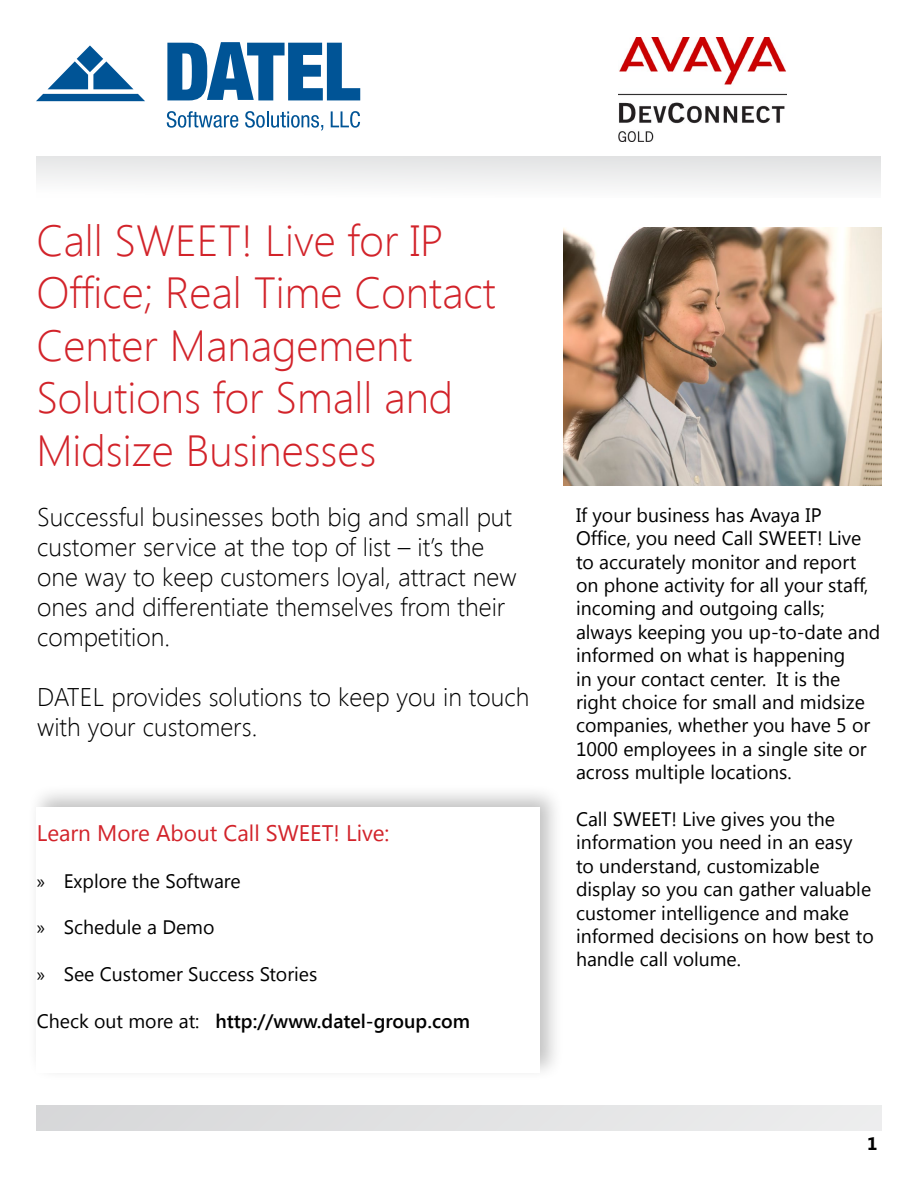
<style>
.page{position:relative;width:918px;height:1188px;background:#fff}
.page>*{position:absolute;margin:0;border:0;box-sizing:border-box;transform-origin:0 0}
.t1{font:300 43.5px/52.5px "Segoe UI";color:#d2232a}
.t2{font:300 25.5px/30px "Segoe UI";color:#000}
.t3{font:22.5px "Segoe UI";color:#d2232a}
.t4{font:19.5px/23.4px "Segoe UI";color:#000}
.t5{font:600 19.5px "Segoe UI";color:#000}
.t6{font:700 18px "Segoe UI";color:#000}
.s1{font-family:"Myriad Pro"}
.s2{font-weight:400}
</style>
<div class="page">
<img style="left:564px;top:227px;width:318px;height:258px">
<div style="left:37px;top:157px;width:844px;height:41px;background:linear-gradient(to right,#f3f3f4,#edeeee)"></div>
<svg style="left:36px;top:1105px;width:846px;height:26px;background:#e1e2e3"></svg>
<div style="left:27px;top:783px;width:537px;height:299px;background:#000;opacity:.25"></div>
<div style="left:36px;top:807px;width:504px;height:265px;background:#fff"></div>
<img style="left:619px;top:37px;width:168px;height:105px">
<svg style="left:167px;top:42px;width:193px;height:58px"></svg>
<svg style="left:167px;top:111px;width:71px;height:17px"></svg>
<svg style="left:245px;top:111px;width:78px;height:20px"></svg>
<svg style="left:331px;top:111px;width:29px;height:17px"></svg>
<svg style="left:36px;top:45px;width:109px;height:56px"></svg>
<h1 class="t1" style="left:36px;top:213px;width:461px">Call SWEET! Live for IP<br>Office; Real Time Contact<br>Center Management<br>Solutions for Small and<br>Midsize Businesses</h1>
<h2 class="t2" style="left:37px;top:501px;width:481px">Successful businesses both big and small put customer service at the top of list – it’s the one way to keep customers loyal, attract new ones and differentiate themselves from their competition.</h2>
<h2 class="t2" style="left:37px;top:681px;width:494px">DATEL provides solutions to keep you in touch with your customers.</h2>
<p class="t3" style="left:37px;top:817px;width:354px">Learn More About Call SWEET! Live:</p>
<p class="t4" style="left:37px;top:868px;width:205px"><span class="s1">»</span> Explore the Software</p>
<p class="t4" style="left:37px;top:915px;width:179px"><span class="s1">»</span> Schedule a Demo</p>
<p class="t4" style="left:37px;top:962px;width:282px"><span class="s1">»</span> See Customer Success Stories</p>
<p class="t5" style="left:37px;top:1007px;width:435px"><span class="s2">Check out more at:</span> http://www.datel-group.com</p>
<p class="t4" style="left:576px;top:502px;width:306px">If your business has Avaya IP<br>Office, you need Call SWEET! Live to accurately monitor and report on phone activity for all your staff, incoming and outgoing calls; always keeping you up-to-date and informed on what is happening<br>in your contact center. It is the right choice for small and midsize companies, whether you have 5 or<br>1000 employees in a single site or across multiple locations.</p>
<p class="t4" style="left:576px;top:807px;width:299px">Call SWEET! Live gives you the information you need in an easy to understand, customizable display so you can gather valuable customer intelligence and make informed decisions on how best to handle call volume.</p>
<p class="t6" style="left:867px;top:1131px;width:12px">1</p>
</div>
